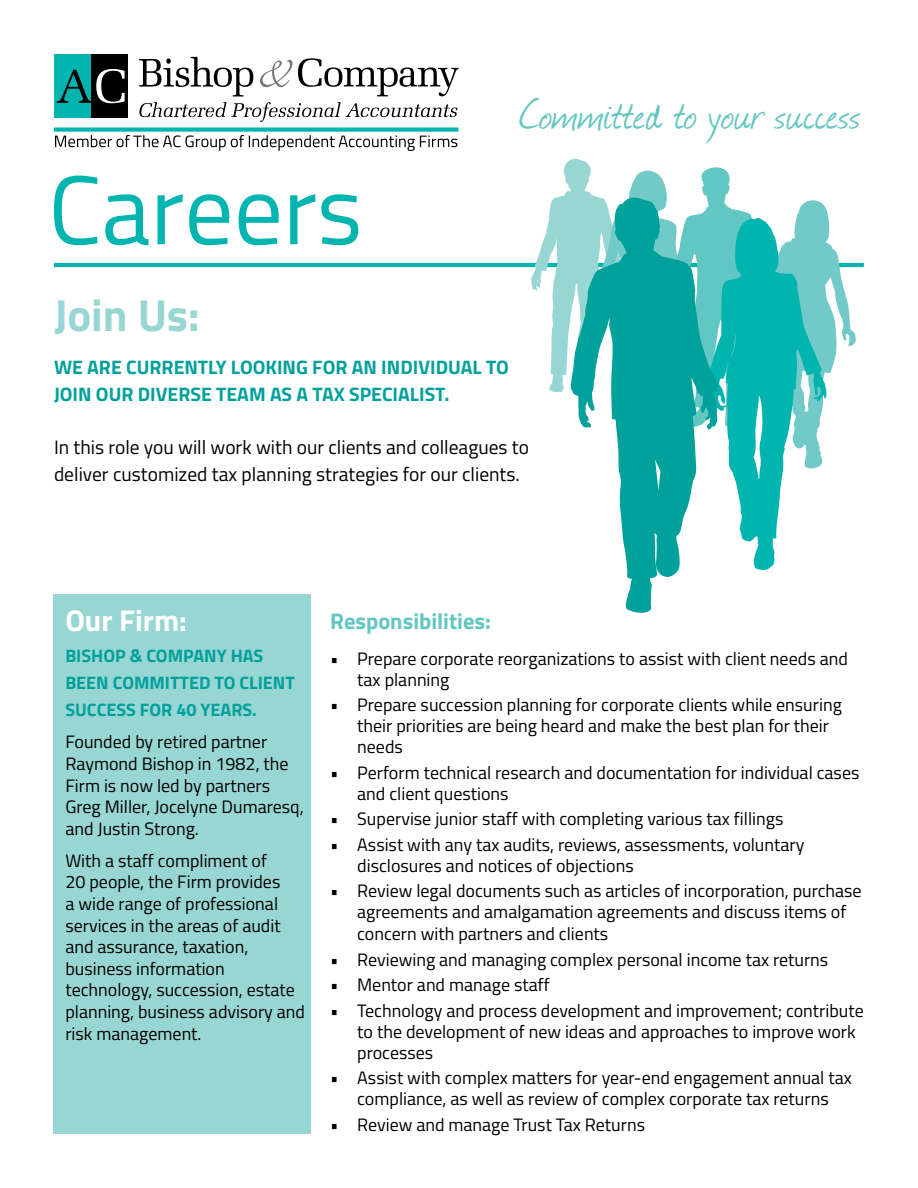
<style>
.page{position:relative;width:918px;height:1188px;background:#fff}
.page>*{position:absolute;margin:0;border:0;box-sizing:border-box;transform-origin:0 0}
.t1{font:97.8px "Titillium";color:#00b5af}
.t2{font:49.5px "Journal";letter-spacing:.015em;color:#62c6c2}
.t3{font:700 45px "Titillium";letter-spacing:-.005em;color:#98d6d3}
.t4{font:700 30px "Titillium";color:#fff}
.t5{font:700 22.5px "Titillium";color:#62c6c2}
.t6{font:19.5px/27px "Titillium";color:#000}
.t7{font:700 19.5px/27px "Titillium";color:#00a09b}
.t8{font:18px/21.6px "Titillium";color:#000}
.t9{font:700 18px/27px "Titillium";color:#00a09b}
</style>
<div class="page">
<div style="left:53px;top:594px;width:257px;height:540px;background:#98d6d3"></div>
<hr style="left:54px;top:263px;width:810px;height:4px;background:#00b5af">
<svg style="left:625px;top:570px;width:53px;height:43px"></svg>
<svg style="left:531px;top:159px;width:325px;height:411px"></svg>
<svg style="left:139px;top:57px;width:320px;height:65px"></svg>
<svg style="left:55px;top:135px;width:402px;height:16px"></svg>
<div style="left:54px;top:127px;width:405px;height:5px;background:#00b5af"></div>
<div style="left:55px;top:54px;width:37px;height:63px;background:#00b5af"></div>
<div style="left:92px;top:54px;width:36px;height:63px;background:#000"></div>
<svg style="left:57px;top:69px;width:68px;height:34px"></svg>
<h1 class="t1" style="left:48px;top:138px;width:316px">Careers</h1>
<h2 class="t2" style="left:519px;top:81px;width:343px">Committed to your success</h2>
<h3 class="t3" style="left:54px;top:281px;width:147px">Join Us:</h3>
<p class="t7" style="left:54px;top:353px;width:456px">WE ARE CURRENTLY LOOKING FOR AN INDIVIDUAL TO<br>JOIN OUR DIVERSE TEAM AS A TAX SPECIALIST.</p>
<p class="t6" style="left:54px;top:432px;width:477px">In this role you will work with our clients and colleagues to deliver customized tax planning strategies for our clients.</p>
<h3 class="t4" style="left:65px;top:597px;width:123px">Our Firm:</h3>
<p class="t9" style="left:65px;top:642px;width:231px">BISHOP &amp; COMPANY HAS<br>BEEN COMMITTED TO CLIENT<br>SUCCESS FOR 40 YEARS.</p>
<p class="t8" style="left:65px;top:730px;width:240px">Founded by retired partner<br>Raymond Bishop in 1982, the<br>Firm is now led by partners<br>Greg Miller, Jocelyne Dumaresq, and Justin Strong.</p>
<p class="t8" style="left:65px;top:849px;width:241px">With a staff compliment of<br>20 people, the Firm provides<br>a wide range of professional services in the areas of audit and assurance, taxation, business information technology, succession, estate planning, business advisory and risk management.</p>
<p class="t5" style="left:330px;top:604px;width:162px">Responsibilities:</p>
<p class="t8" style="left:357px;top:647px;width:492px;line-height:21px;text-indent:-27px">• Prepare corporate reorganizations to assist with client needs and tax planning</p>
<p class="t8" style="left:357px;top:694px;width:486px;line-height:21px;text-indent:-27px">• Prepare succession planning for corporate clients while ensuring their priorities are being heard and make the best plan for their needs</p>
<p class="t8" style="left:357px;top:761px;width:504px;line-height:21px;text-indent:-27px">• Perform technical research and documentation for individual cases and client questions</p>
<p class="t8" style="left:330px;top:807px;width:455px">• Supervise junior staff with completing various tax fillings</p>
<p class="t8" style="left:357px;top:833px;width:449px;line-height:21px;text-indent:-27px">• Assist with any tax audits, reviews, assessments, voluntary disclosures and notices of objections</p>
<p class="t8" style="left:357px;top:880px;width:506px;text-indent:-27px">• Review legal documents such as articles of incorporation, purchase agreements and amalgamation agreements and discuss items of concern with partners and clients</p>
<p class="t8" style="left:330px;top:948px;width:500px">• Reviewing and managing complex personal income tax returns</p>
<p class="t8" style="left:330px;top:973px;width:221px">• Mentor and manage staff</p>
<p class="t8" style="left:357px;top:999px;width:508px;line-height:21px;text-indent:-27px">• Technology and process development and improvement; contribute to the development of new ideas and approaches to improve work processes</p>
<p class="t8" style="left:330px;top:1066px;width:523px;line-height:21px;text-align:center">• Assist with complex matters for year-end engagement annual tax compliance, as well as review of complex corporate tax returns</p>
<p class="t8" style="left:330px;top:1113px;width:316px">• Review and manage Trust Tax Returns</p>
</div>
